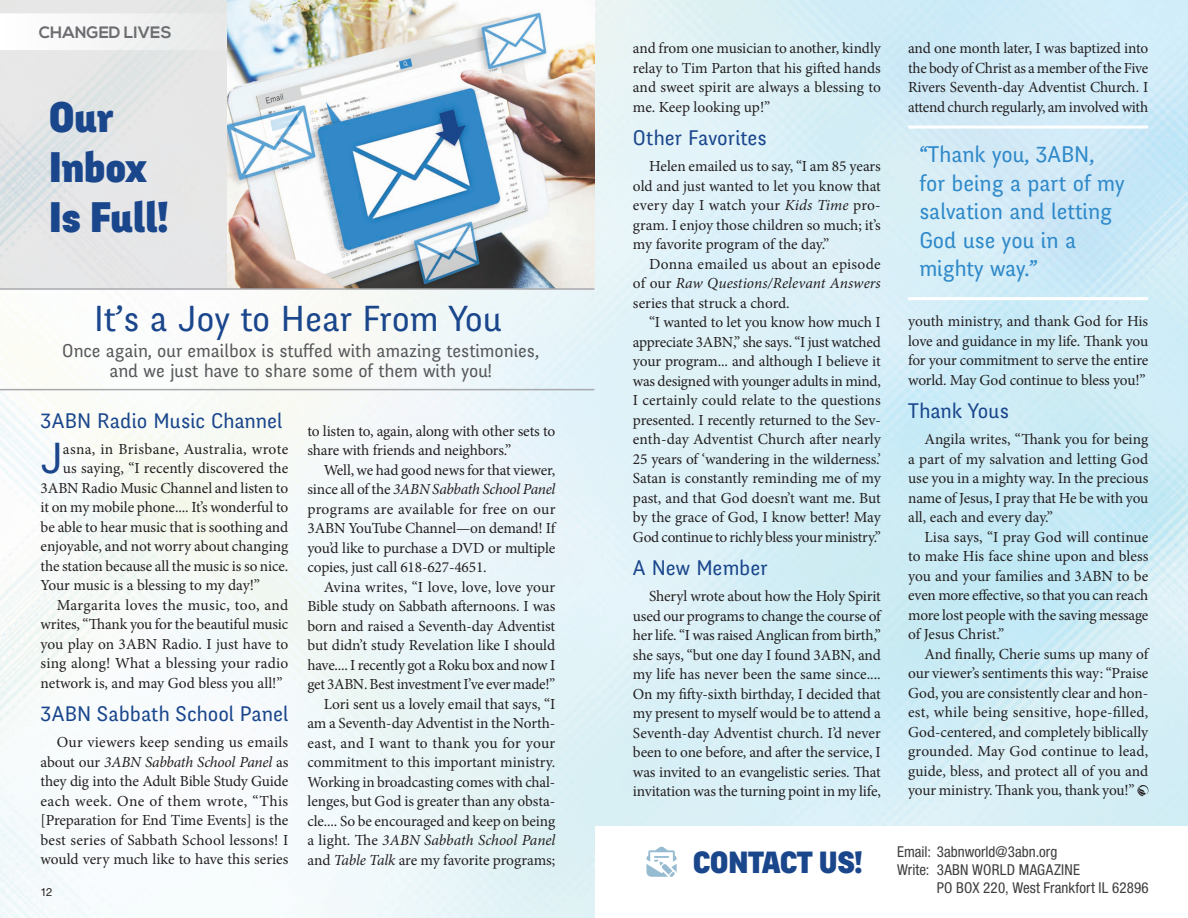
<style>
.page{position:relative;width:1188px;height:918px;background:#fff}
.page>*{position:absolute;margin:0;border:0;box-sizing:border-box;transform-origin:0 0}
.body_w__indent{font:43.2px "Fengardo Neue";color:#1a468c}
.t1{font:900 42px/50.4px "Fengardo Neue";color:#1a468c}
.t2{font:36px "Fengardo Neue";color:#1a468c}
.t3{font:900 30.15px "Fengardo Neue";color:#1a468c}
.Body{font:22.5px/28.5px "Fengardo Neue";color:#2f89c9}
.Subhead{font:21px "Fengardo Neue";color:#1a468c}
.body_w__indent-2{font:21px "Fengardo Neue";color:#1a468c}
.Body-2{font:18.3px/19.5px "Fengardo Neue";color:#57585a;text-align:center}
.Body-3{font:700 16.5px "Nexa";color:#6c6d70}
.body_w__indent-3{font:15.3px/19.5px "Minion Pro";letter-spacing:-.01em;color:#231f20;text-align:justify}
.body_w__indent-4{font:15.3px "Minion Pro";letter-spacing:.02em;color:#231f20}
.Body-4{font:condensed 15px/18px "Helvetica Neue LT Pro";letter-spacing:.005em;color:#3e3e3f}
.t4{font:11.25px "Helvetica Neue LT Pro";color:#231f20}
.s1{font-style:italic}
</style>
<div class="page">
<img style="left:0;top:0;width:1188px;height:918px">
<img style="left:228px;top:0;width:366px;height:288px">
<svg style="left:0;top:13px;width:648px;height:37px"></svg>
<svg style="left:1137px;top:785px;width:11px;height:11px"></svg>
<hr style="left:908px;top:126px;width:240px;height:3px;background:#fff">
<hr style="left:908px;top:297px;width:240px;height:3px;background:#fff">
<div style="left:595px;top:827px;width:593px;height:91px;background:#fff"></div>
<svg style="left:646px;top:846px;width:31px;height:31px"></svg>
<hr style="left:0;top:288px;width:594px;height:2px;background:#a8a9ad">
<hr style="left:0;top:389px;width:594px;height:1px;background:#a8a9ad">
<p class="Body-3" style="left:39px;top:23px;width:134px">CHANGED LIVES</p>
<p class="t1" style="left:49px;top:93px;width:120px">Our<br>Inbox<br>Is Full!</p>
<p class="t2" style="left:94px;top:298px;width:409px">It’s a Joy to Hear From You</p>
<p class="Body-2" style="left:62px;top:341px;width:478px">Once again, our emailbox is stuffed with amazing testimonies, and we just have to share some of them with you!</p>
<p class="Subhead" style="left:40px;top:409px;width:244px">3ABN Radio Music Channel</p>
<p class="body_w__indent" style="left:40px;top:434px;width:24px">J</p>
<p class="body_w__indent-4" style="left:63px;top:439px;width:227px">asna, in Brisbane, Australia, wrote</p>
<p class="body_w__indent-3" style="left:63px;top:459px;width:227px">us saying, “I recently discovered the</p>
<p class="body_w__indent-3" style="left:40px;top:478px;width:249px">3ABN Radio Music Channel and listen to</p>
<p class="body_w__indent-3" style="left:40px;top:498px;width:249px">it on my mobile phone.... It’s wonderful to</p>
<p class="body_w__indent-3" style="left:40px;top:517px;width:249px">be able to hear music that is soothing and</p>
<p class="body_w__indent-3" style="left:40px;top:537px;width:249px">enjoyable, and not worry about changing</p>
<p class="body_w__indent-3" style="left:40px;top:556px;width:249px">the station because all the music is so nice.</p>
<p class="body_w__indent-3" style="left:40px;top:576px;width:221px">Your music is a blessing to my day!”</p>
<p class="body_w__indent-3" style="left:40px;top:595px;width:249px;text-indent:16px">Margarita loves the music, too, and writes, “Thank you for the beautiful music you play on 3ABN Radio. I just have to sing along! What a blessing your radio network is, and may God bless you all!”</p>
<p class="Subhead" style="left:40px;top:702px;width:249px">3ABN Sabbath School Panel</p>
<p class="body_w__indent-3" style="left:40px;top:733px;width:249px;text-indent:16px">Our viewers keep sending us emails about our <span class="s1">3ABN Sabbath School Panel</span> as they dig into the Adult Bible Study Guide each week. One of them wrote, “This [Preparation for End Time Events] is the best series of Sabbath School lessons! I would very much like to have this series</p>
<p class="t4" style="left:40px;top:885px;width:14px">12</p>
<p class="body_w__indent-3" style="left:307px;top:421px;width:249px">to listen to, again, along with other sets to share with friends and neighbors.”</p>
<p class="body_w__indent-3" style="left:307px;top:460px;width:249px;text-indent:16px">Well, we had good news for that viewer, since all of the <span class="s1">3ABN Sabbath School Panel </span>programs are available for free on our 3ABN YouTube Channel—on demand! If you’d like to purchase a DVD or multiple copies, just call 618-627-4651.</p>
<p class="body_w__indent-3" style="left:307px;top:577px;width:249px;text-indent:16px">Avina writes, “I love, love, love your Bible study on Sabbath afternoons. I was born and raised a Seventh-day Adventist but didn’t study Revelation like I should have.... I recently got a Roku box and now I get 3ABN. Best investment I’ve ever made!”</p>
<p class="body_w__indent-3" style="left:307px;top:694px;width:249px;text-indent:16px">Lori sent us a lovely email that says, “I am a Seventh-day Adventist in the North&shy;east, and I want to thank you for your commitment to this important ministry.<br>Working in broadcasting comes with chal&shy;lenges, but God is greater than any obsta&shy;cle.... So be encouraged and keep on being a light. The <span class="s1">3ABN Sabbath School Panel </span>and <span class="s1">Table Talk</span> are my favorite programs;</p>
<p class="body_w__indent-3" style="left:633px;top:38px;width:249px">and from one musician to another, kindly relay to Tim Parton that his gifted hands and sweet spirit are always a blessing to me. Keep looking up!”</p>
<p class="Subhead" style="left:633px;top:126px;width:136px">Other Favorites</p>
<p class="body_w__indent-3" style="left:633px;top:157px;width:249px;text-indent:16px">Helen emailed us to say, “I am 85 years old and just wanted to let you know that every day I watch your <span class="s1">Kids Time</span> pro&shy;gram. I enjoy those children so much; it’s my favorite program of the day.”</p>
<p class="body_w__indent-3" style="left:633px;top:254px;width:249px;text-indent:16px">Donna emailed us about an episode of our <span class="s1">Raw Questions/Relevant Answers </span>series that struck a chord.</p>
<p class="body_w__indent-3" style="left:633px;top:313px;width:249px;text-indent:16px">“I wanted to let you know how much I appreciate 3ABN,” she says. “I just watched your program... and although I believe it was designed with younger adults in mind, I certainly could relate to the questions presented. I recently returned to the Sev&shy;enth-day Adventist Church after nearly 25 years of ‘wandering in the wilderness.’ Satan is constantly reminding me of my past, and that God doesn’t want me. But by the grace of God, I know better! May God continue to richly bless your ministry.”</p>
<p class="Subhead" style="left:633px;top:556px;width:136px">A New Member</p>
<p class="body_w__indent-3" style="left:633px;top:587px;width:249px;text-indent:16px">Sheryl wrote about how the Holy Spirit used our programs to change the course of her life. “I was raised Anglican from birth,” she says, “but one day I found 3ABN, and my life has never been the same since....<br>On my fifty-sixth birthday, I decided that my present to myself would be to attend a Seventh-day Adventist church. I’d never been to one before, and after the service, I was invited to an evangelistic series. That invitation was the turning point in my life,</p>
<p class="body_w__indent-3" style="left:908px;top:38px;width:242px">and one month later, I was baptized into the body of Christ as a member of the Five Rivers Seventh-day Adventist Church. I attend church regularly, am involved with</p>
<p class="Body" style="left:919px;top:141px;width:207px">“Thank you, 3ABN, for being a part of my salvation and letting<br>God use you in a mighty way.”</p>
<p class="body_w__indent-3" style="left:908px;top:311px;width:242px">youth ministry, and thank God for His love and guidance in my life. Thank you for your commitment to serve the entire world. May God continue to bless you!”</p>
<p class="body_w__indent-2" style="left:908px;top:399px;width:102px">Thank Yous</p>
<p class="body_w__indent-3" style="left:908px;top:430px;width:242px;text-indent:16px">Angila writes, “Thank you for being a part of my salvation and letting God use you in a mighty way. In the precious name of Jesus, I pray that He be with you all, each and every day.”</p>
<p class="body_w__indent-3" style="left:908px;top:527px;width:242px;text-indent:16px">Lisa says, “I pray God will continue to make His face shine upon and bless you and your families and 3ABN to be even more effective, so that you can reach more lost people with the saving message of Jesus Christ.”</p>
<p class="body_w__indent-3" style="left:908px;top:644px;width:242px;text-indent:16px">And finally, Cherie sums up many of our viewer’s sentiments this way: “Praise God, you are consistently clear and hon&shy;est, while being sensitive, hope-filled, God-centered, and completely biblically grounded. May God continue to lead, guide, bless, and protect all of you and your ministry. Thank you, thank you!”</p>
<p class="t3" style="left:693px;top:845px;width:171px">CONTACT US!</p>
<p class="Body-4" style="left:897px;top:843px;width:162px">Email: 3abnworld@3abn.org</p>
<p class="Body-4" style="left:937px;top:861px;width:213px;text-indent:-40px">Write: 3ABN WORLD MAGAZINE<br>PO BOX 220, West Frankfort IL 62896</p>
</div>
